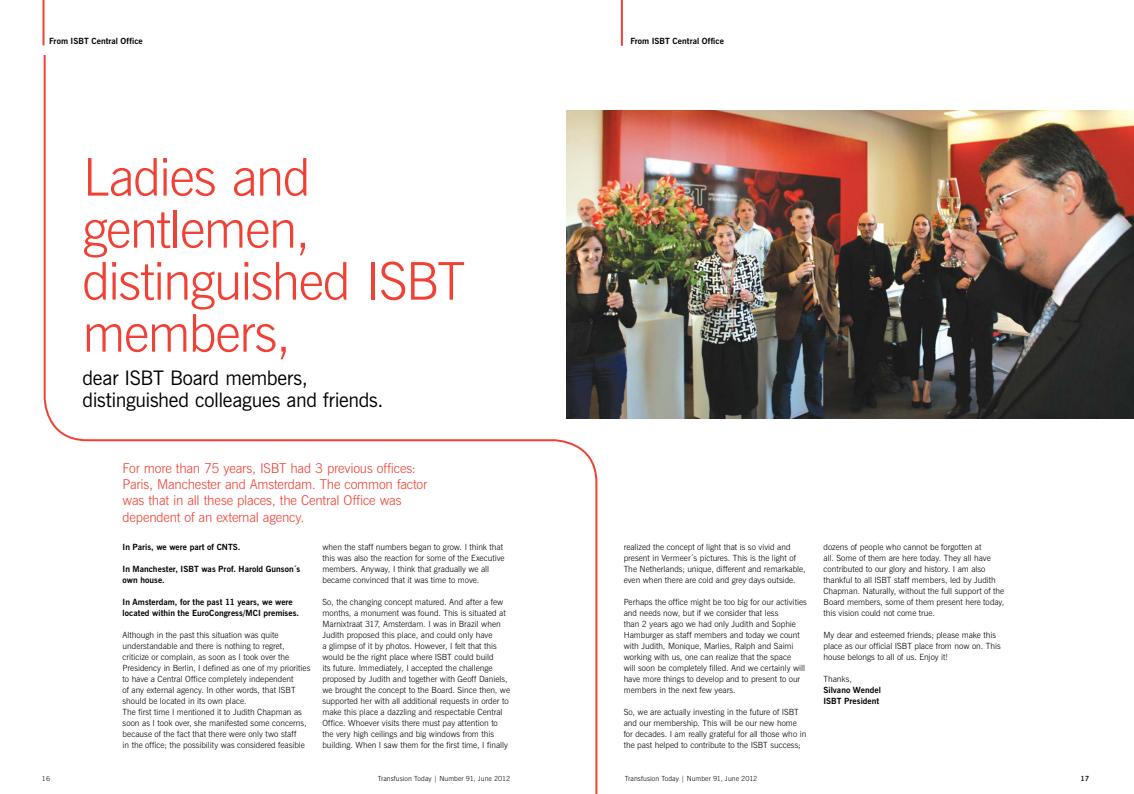
<style>
.page{position:relative;width:1134px;height:794px;background:#fff}
.page>*{position:absolute;margin:0;border:0;box-sizing:border-box;transform-origin:0 0}
.t1{font:300 52px/52px "News Gothic BT";letter-spacing:-.025em;color:#ef4135}
.t2{font:20px/22px "News Gothic BT";letter-spacing:-.015em;color:#000}
.t3{font:300 13.5px/16.2px "News Gothic BT";letter-spacing:-.015em;color:#ef4135}
.t4{font:300 8.5px/11px "News Gothic BT";color:#000}
.t5{font:700 8.5px/11px "News Gothic BT";letter-spacing:.005em;color:#000}
.t6{font:300 7px "News Gothic BT";letter-spacing:.005em;color:#000}
</style>
<div class="page">
<hr style="left:621px;top:0;width:2px;height:46px;background:#ef4135">
<hr style="left:43px;top:0;width:2px;height:45px;background:#ef4135">
<svg style="left:43px;top:55px;width:555px;height:739px"></svg>
<img style="left:567px;top:110px;width:567px;height:308px">
<p class="t5" style="left:49px;top:35px;width:95px">From ISBT Central Office</p>
<p class="t5" style="left:630px;top:35px;width:95px">From ISBT Central Office</p>
<h1 class="t1" style="left:83px;top:151px;width:384px">Ladies and gentlemen, distinguished ISBT members,</h1>
<h2 class="t2" style="left:83px;top:367px;width:303px">dear ISBT Board members, distinguished colleagues and friends.</h2>
<h3 class="t3" style="left:123px;top:460px;width:306px">For more than 75 years, ISBT had 3 previous offices:<br>Paris, Manchester and Amsterdam. The common factor was that in all these places, the Central Office was dependent of an external agency.</h3>
<p class="t5" style="left:123px;top:541px;width:119px">In Paris, we were part of CNTS.</p>
<p class="t5" style="left:123px;top:563px;width:179px">In Manchester, ISBT was Prof. Harold Gunson´s own house.</p>
<p class="t5" style="left:123px;top:596px;width:178px">In Amsterdam, for the past 11 years, we were located within the EuroCongress/MCI premises.</p>
<p class="t4" style="left:123px;top:629px;width:189px">Although in the past this situation was quite understandable and there is nothing to regret, criticize or complain, as soon as I took over the Presidency in Berlin, I defined as one of my priorities to have a Central Office completely independent<br>of any external agency. In other words, that ISBT should be located in its own place.<br>The first time I mentioned it to Judith Chapman as soon as I took over, she manifested some concerns, because of the fact that there were only two staff<br>in the office; the possibility was considered feasible</p>
<p class="t4" style="left:322px;top:541px;width:184px">when the staff numbers began to grow. I think that this was also the reaction for some of the Executive members. Anyway, I think that gradually we all became convinced that it was time to move.</p>
<p class="t4" style="left:322px;top:596px;width:189px">So, the changing concept matured. And after a few months, a monument was found. This is situated at Marnixtraat 317, Amsterdam. I was in Brazil when Judith proposed this place, and could only have<br>a glimpse of it by photos. However, I felt that this would be the right place where ISBT could build<br>its future. Immediately, I accepted the challenge proposed by Judith and together with Geoff Daniels, we brought the concept to the Board. Since then, we supported her with all additional requests in order to make this place a dazzling and respectable Central Office. Whoever visits there must pay attention to the very high ceilings and big windows from this building. When I saw them for the first time, I finally</p>
<p class="t4" style="left:624px;top:541px;width:184px">realized the concept of light that is so vivid and present in Vermeer´s pictures. This is the light of The Netherlands; unique, different and remarkable, even when there are cold and grey days outside.</p>
<p class="t4" style="left:624px;top:596px;width:185px">Perhaps the office might be too big for our activities and needs now, but if we consider that less<br>than 2 years ago we had only Judith and Sophie Hamburger as staff members and today we count with Judith, Monique, Marlies, Ralph and Saimi working with us, one can realize that the space<br>will soon be completely filled. And we certainly will have more things to develop and to present to our members in the next few years.</p>
<p class="t4" style="left:624px;top:706px;width:184px">So, we are actually investing in the future of ISBT and our membership. This will be our new home for decades. I am really grateful for all those who in the past helped to contribute to the ISBT success;</p>
<p class="t4" style="left:823px;top:541px;width:182px">dozens of people who cannot be forgotten at<br>all. Some of them are here today. They all have contributed to our glory and history. I am also thankful to all ISBT staff members, led by Judith Chapman. Naturally, without the full support of the Board members, some of them present here today, this vision could not come true.</p>
<p class="t4" style="left:823px;top:629px;width:179px">My dear and esteemed friends; please make this place as our official ISBT place from now on. This house belongs to all of us. Enjoy it!</p>
<p class="t4" style="left:823px;top:673px;width:30px">Thanks,</p>
<p class="t5" style="left:823px;top:684px;width:59px">Silvano Wendel<br>ISBT President</p>
<p class="t6" style="left:42px;top:774px;width:10px">16</p>
<p class="t6" style="left:378px;top:774px;width:134px">Transfusion Today | Number 91, June 2012</p>
<p class="t6" style="left:625px;top:774px;width:134px">Transfusion Today | Number 91, June 2012</p>
<p class="t6" style="left:1081px;top:774px;width:10px">17</p>
</div>
